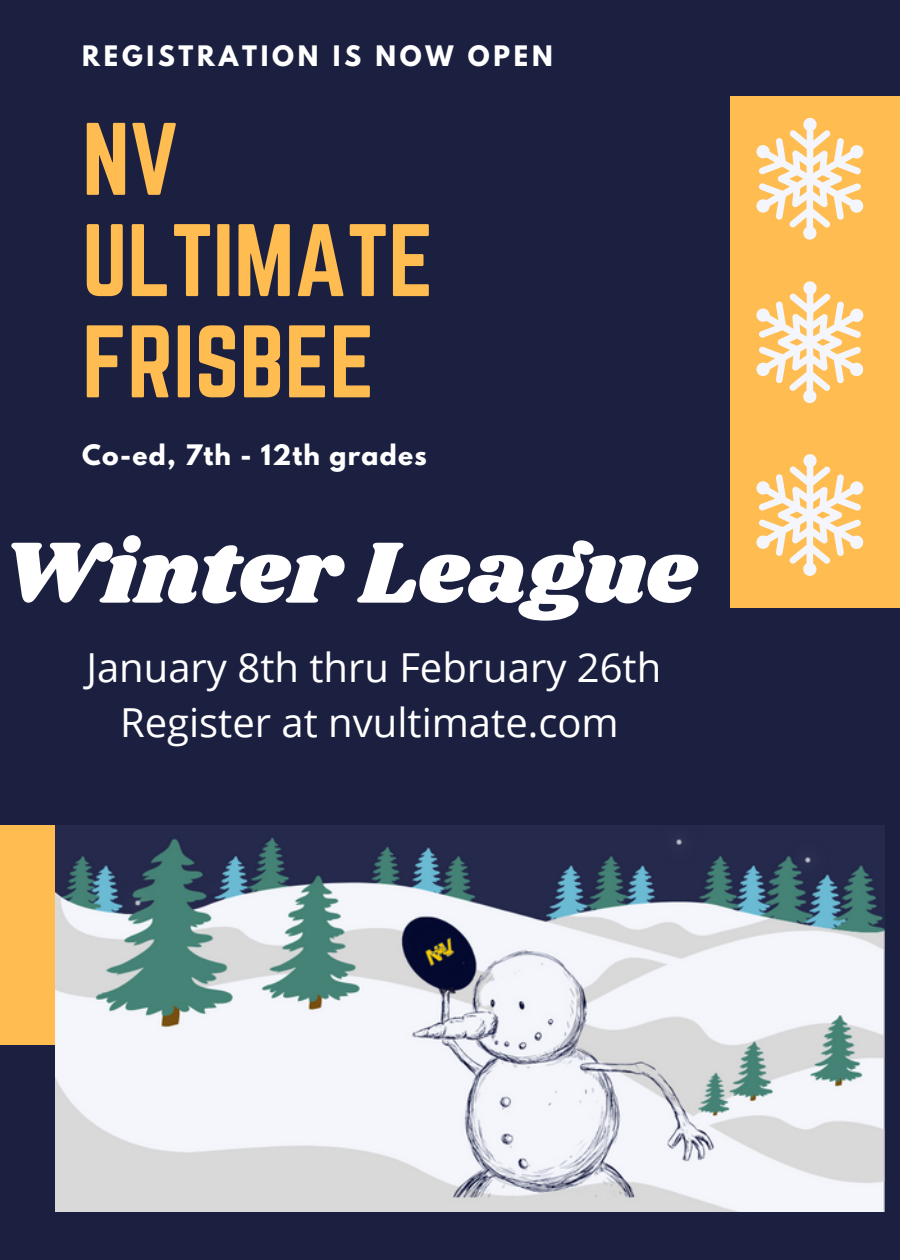
<style>
.page{position:relative;width:900px;height:1260px;background:#1b2040}
.page>*{position:absolute;margin:0;border:0;box-sizing:border-box;transform-origin:0 0}
.t1{font:90px/101.2px "Norwester";color:#ffbc51}
.t2{font:90px "Shrikhand";color:#fff}
.t3{font:40px/54.5px "Open Sans";color:#fff;text-align:center}
.t4{font:700 25px "League Spartan";letter-spacing:.15em;color:#fff}
.t5{font:700 25px "League Spartan";letter-spacing:.05em;color:#fff}
</style>
<div class="page">
<div style="left:0;top:826px;width:77px;height:219px;background:#ffbc51"></div>
<div style="left:730px;top:96px;width:170px;height:512px;background:#ffbc51"></div>
<img style="left:56px;top:826px;width:828px;height:386px">
<svg style="left:756px;top:117px;width:108px;height:123px"></svg>
<svg style="left:756px;top:281px;width:108px;height:123px"></svg>
<svg style="left:756px;top:454px;width:108px;height:122px"></svg>
<p class="t4" style="left:82px;top:43px;width:472px">REGISTRATION IS NOW OPEN</p>
<h1 class="t1" style="left:82px;top:108px;width:353px">NV<br>ULTIMATE<br>FRISBEE</h1>
<p class="t5" style="left:82px;top:443px;width:346px">Co-ed, 7th - 12th grades</p>
<h1 class="t2" style="left:0;top:510px;width:698px">Winter League</h1>
<p class="t3" style="left:86px;top:639px;width:576px">January 8th thru February 26th<br>Register at nvultimate.com</p>
</div>
